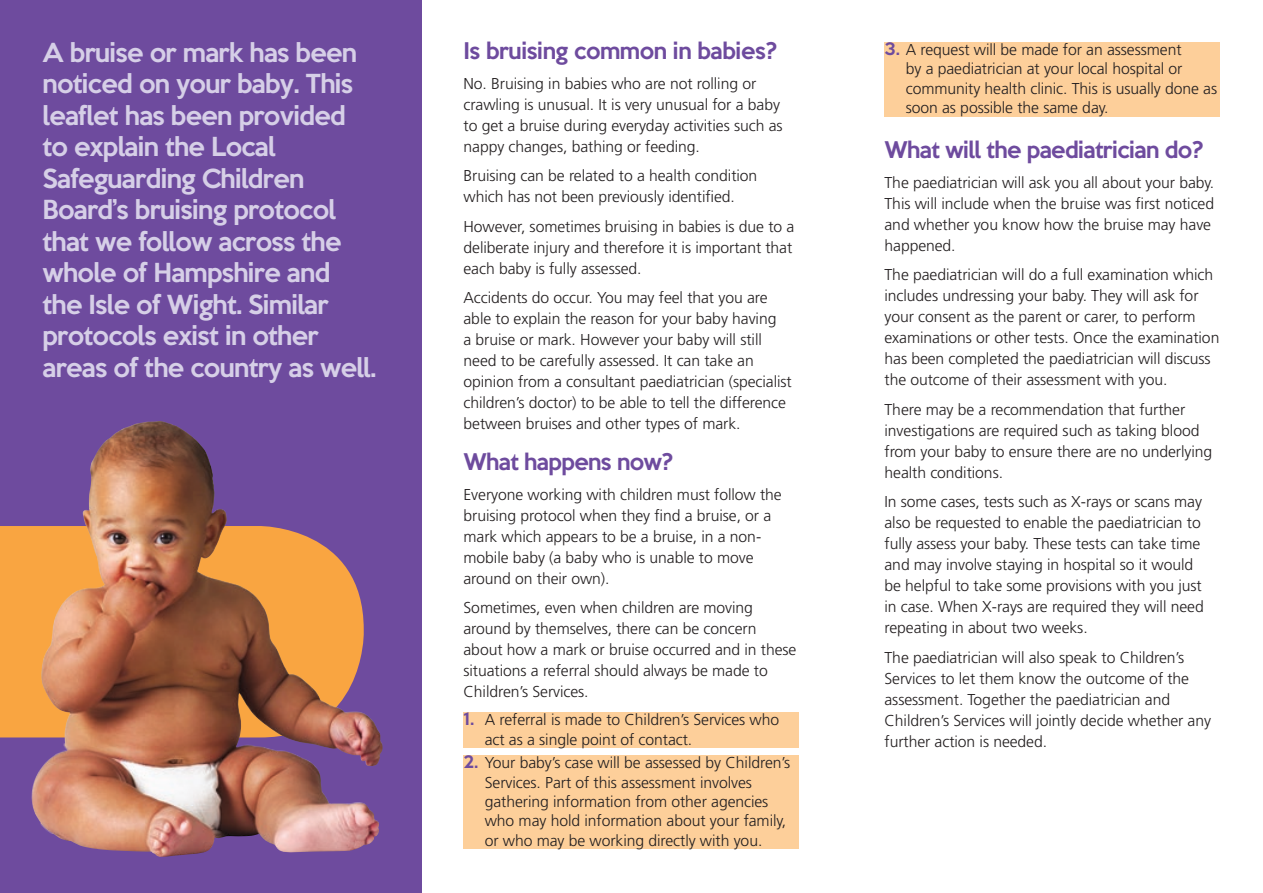
<style>
.page{position:relative;width:1263px;height:893px;background:#fff}
.page>*{position:absolute;margin:0;border:0;box-sizing:border-box;transform-origin:0 0}
.t1{font:500 24px/31.5px "Keep Calm";letter-spacing:-.03em;color:#d6cfe7}
.t2{font:500 21px "Keep Calm";letter-spacing:-.03em;color:#6e4b9e}
.t3{font:300 15.75px/21px "Frutiger";letter-spacing:-.005em;color:#231f20}
.s1{font-family:"Keep Calm";font-weight:500;color:#6e4b9e}
</style>
<div class="page">
<div style="left:0;top:0;width:421px;height:893px;background:#6e4b9e"></div>
<div style="left:0;top:526px;width:30px;height:211px;background:#f9a541"></div>
<div style="left:463px;top:713px;width:336px;height:35px;background:#fdcf9a"></div>
<div style="left:463px;top:756px;width:336px;height:93px;background:#fdcf9a"></div>
<div style="left:884px;top:43px;width:336px;height:74px;background:#fdcf9a"></div>
<img style="left:30px;top:421px;width:349px;height:436px">
<p class="t1" style="left:43px;top:35px;width:335px">A bruise or mark has been noticed on your baby. This leaflet has been provided to explain the Local<br>Safeguarding Children<br>Board’s bruising protocol that we follow across the whole of Hampshire and the Isle of Wight. Similar protocols exist in other areas of the country as well.</p>
<p class="t3" style="left:906px;top:40px;width:313px;line-height:19.4px;text-indent:-21px"><span class="s1">3.</span> A request will be made for an assessment<br>by a paediatrician at your local hospital or community health clinic. This is usually done as soon as possible the same day.</p>
<h2 class="t2" style="left:463px;top:33px;width:315px">Is bruising common in babies?</h2>
<p class="t3" style="left:463px;top:73px;width:321px">No. Bruising in babies who are not rolling or crawling is unusual. It is very unusual for a baby to get a bruise during everyday activities such as nappy changes, bathing or feeding.</p>
<p class="t3" style="left:463px;top:165px;width:295px">Bruising can be related to a health condition which has not been previously identified.</p>
<p class="t3" style="left:463px;top:216px;width:332px">However, sometimes bruising in babies is due to a deliberate injury and therefore it is important that each baby is fully assessed.</p>
<p class="t3" style="left:463px;top:287px;width:330px">Accidents do occur. You may feel that you are able to explain the reason for your baby having<br>a bruise or mark. However your baby will still need to be carefully assessed. It can take an opinion from a consultant paediatrician (specialist children’s doctor) to be able to tell the difference between bruises and other types of mark.</p>
<h2 class="t2" style="left:463px;top:444px;width:211px">What happens now?</h2>
<p class="t3" style="left:463px;top:484px;width:320px">Everyone working with children must follow the bruising protocol when they find a bruise, or a mark which appears to be a bruise, in a non&shy;mobile baby (a baby who is unable to move around on their own).</p>
<p class="t3" style="left:463px;top:597px;width:334px">Sometimes, even when children are moving around by themselves, there can be concern about how a mark or bruise occurred and in these situations a referral should always be made to Children’s Services.</p>
<p class="t3" style="left:485px;top:710px;width:296px;line-height:19.4px;text-indent:-21px"><span class="s1">1.</span> A referral is made to Children’s Services who act as a single point of contact.</p>
<p class="t3" style="left:485px;top:753px;width:307px;line-height:19.4px;text-indent:-21px"><span class="s1">2.</span> Your baby’s case will be assessed by Children’s Services. Part of this assessment involves gathering information from other agencies who may hold information about your family, or who may be working directly with you.</p>
<h2 class="t2" style="left:884px;top:132px;width:320px">What will the paediatrician do?</h2>
<p class="t3" style="left:884px;top:172px;width:331px">The paediatrician will ask you all about your baby.<br>This will include when the bruise was first noticed and whether you know how the bruise may have happened.</p>
<p class="t3" style="left:884px;top:264px;width:336px">The paediatrician will do a full examination which includes undressing your baby. They will ask for your consent as the parent or carer, to perform examinations or other tests. Once the examination has been completed the paediatrician will discuss the outcome of their assessment with you.</p>
<p class="t3" style="left:884px;top:399px;width:329px">There may be a recommendation that further investigations are required such as taking blood from your baby to ensure there are no underlying health conditions.</p>
<p class="t3" style="left:884px;top:491px;width:321px">In some cases, tests such as X-rays or scans may also be requested to enable the paediatrician to fully assess your baby. These tests can take time and may involve staying in hospital so it would be helpful to take some provisions with you just in case. When X-rays are required they will need repeating in about two weeks.</p>
<p class="t3" style="left:884px;top:647px;width:328px">The paediatrician will also speak to Children’s Services to let them know the outcome of the assessment. Together the paediatrician and Children’s Services will jointly decide whether any further action is needed.</p>
</div>
